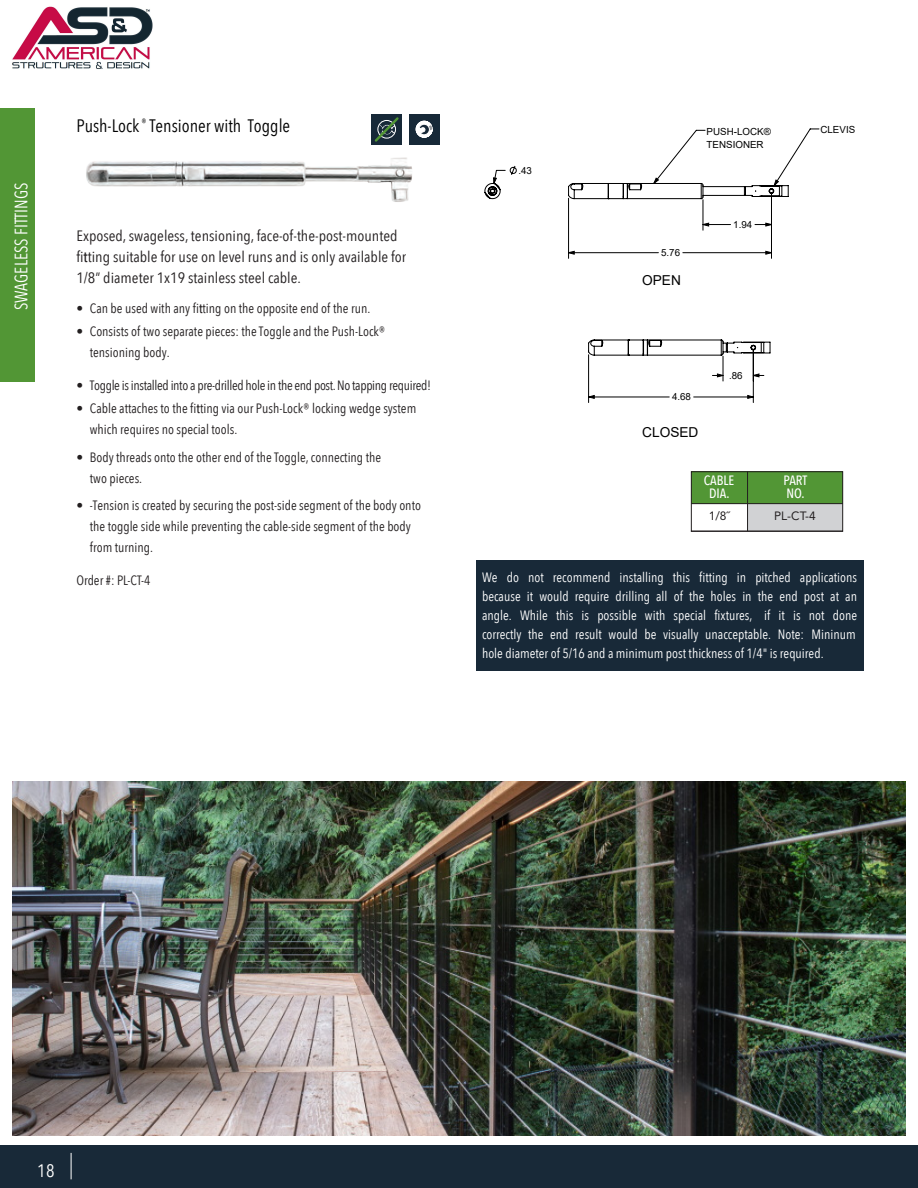
<style>
.page{position:relative;width:918px;height:1188px;background:#fff}
.page>*{position:absolute;margin:0;border:0;box-sizing:border-box;transform-origin:0 0}
.t1{font:18px "Avenir Next Condensed";color:#000}
.t2{font:18px "Avenir Next Condensed";color:#fff;scale:.95 1}
.t3{font:18px "Avenir Next Condensed";color:#fff}
.Body_Copy{font:15px/21px "Avenir Next Condensed";color:#231f20;scale:1.06 1}
.t4{font:13.65px "Arial";color:#000}
.Bulleted_List{font:13.5px/21px "Avenir Next Condensed";color:#231f20}
.t5{font:13.5px/18.9px "Avenir Next Condensed";color:#fff;text-align:justify}
.Bulleted_List-2{font:13.5px "Avenir Next Condensed";letter-spacing:-.025em;color:#231f20}
.t6{font:500 13.5px/13.5px "Avenir Next Condensed";color:#fff;text-align:center}
.t7{font:12px "Avenir";color:#231f20}
.t8{font:9.75px "Arial";color:#000}
.s1{font-weight:500}
</style>
<div class="page">
<div style="left:0;top:1146px;width:918px;height:42px;background:#182938"></div>
<svg style="left:71px;top:1153px;width:1px;height:26px"></svg>
<div style="left:0;top:108px;width:35px;height:274px;background:#529635"></div>
<div style="left:747px;top:504px;width:96px;height:27px;background:#d1d2d4"></div>
<div style="left:691px;top:472px;width:152px;height:32px;background:#529635"></div>
<hr style="left:691px;top:503px;width:152px;height:1px;background:#231f20">
<hr style="left:747px;top:472px;width:1px;height:59px;background:#231f20">
<div style="left:691px;top:471px;width:152px;height:61px;border:1px solid #231f20"></div>
<img style="left:86px;top:157px;width:326px;height:45px">
<svg style="left:484px;top:183px;width:9px;height:17px"></svg>
<svg style="left:510px;top:165px;width:7px;height:5px"></svg>
<svg style="left:655px;top:128px;width:165px;height:71px"></svg>
<svg style="left:494px;top:178px;width:277px;height:220px"></svg>
<div style="left:409px;top:114px;width:30px;height:30px;background:#172938"></div>
<svg style="left:416px;top:121px;width:16px;height:16px"></svg>
<div style="left:477px;top:561px;width:387px;height:110px;background:#182938"></div>
<div style="left:371px;top:114px;width:31px;height:31px;background:#172938"></div>
<svg style="left:374px;top:117px;width:25px;height:25px"></svg>
<img style="left:12px;top:781px;width:893px;height:355px">
<img style="left:12px;top:6px;width:141px;height:63px">
<p class="t2" style="left:6px;top:310px;width:136px;rotate:-90deg">SWAGELESS FITTINGS</p>
<p class="t1" style="left:76px;top:110px;width:215px">Push-Lock <sup>®</sup> Tensioner with Toggle</p>
<p class="Body_Copy" style="left:76px;top:224px;width:313px">Exposed, swageless, tensioning, face-of-the-post-mounted fi<span class="s1">t</span>ting suitable for use on level runs and is only available for<br>1/8” diameter 1x19 stainless steel cable.</p>
<p class="Bulleted_List" style="left:76px;top:298px;width:295px">• Can be used with any fi<span class="s1">t</span>ting on the opposite end of the run.</p>
<p class="Bulleted_List" style="left:90px;top:320px;width:297px;text-indent:-14px">• Consists of two separate pieces: the Toggle and the Push-Lock® tensioning body.</p>
<p class="Bulleted_List-2" style="left:76px;top:374px;width:356px">• Toggle is installed into a pre-drilled hole in the end post.No tapping required!</p>
<p class="Bulleted_List" style="left:90px;top:397px;width:328px;text-indent:-14px">• Cable attaches to the fi<span class="s1">t</span>ting via our Push-Lock® locking wedge system which requires no special tools.</p>
<p class="Bulleted_List" style="left:90px;top:446px;width:293px;text-indent:-13px">• Body threads onto the other end of the Toggle, connecting the two pieces.</p>
<p class="Bulleted_List" style="left:90px;top:494px;width:333px;text-indent:-14px">• -Tension is created by securing the post-side segment of the body onto the toggle side while preventing the cable-side segment of the body from turning.</p>
<p class="Bulleted_List" style="left:76px;top:569px;width:76px">Order #: PL-CT-4</p>
<p class="t8" style="left:518px;top:163px;width:15px">.43</p>
<p class="t8" style="left:707px;top:125px;width:66px">PUSH-LOCK®</p>
<p class="t8" style="left:820px;top:122px;width:36px">CLEVIS</p>
<p class="t8" style="left:707px;top:138px;width:59px">TENSIONER</p>
<p class="t8" style="left:661px;top:246px;width:21px">5.76</p>
<p class="t4" style="left:642px;top:271px;width:40px">OPEN</p>
<p class="t8" style="left:733px;top:218px;width:21px">1.94</p>
<p class="t8" style="left:672px;top:390px;width:21px">4.68</p>
<p class="t4" style="left:642px;top:423px;width:58px">CLOSED</p>
<p class="t8" style="left:729px;top:369px;width:15px">.86</p>
<p class="t6" style="left:704px;top:473px;width:32px">CABLE<br>DIA.</p>
<p class="t6" style="left:784px;top:473px;width:25px;text-align:left">PART<br>NO.</p>
<p class="t7" style="left:709px;top:506px;width:22px">1/8˝</p>
<p class="t7" style="left:774px;top:506px;width:43px">PL-CT-4</p>
<p class="t5" style="left:482px;top:567px;width:377px">We do not recommend installing this fitting in pitched applications because it would require drilling all of the holes in the end post at an angle. While this is possible with special fixtures, if it is not done correctly the end result would be visually unacceptable. Note: Mininum hole diameter of 5/16 and a minimum post thickness of 1/4" is required.</p>
<h1 class="t3" style="left:37px;top:1155px;width:19px">18</h1>
</div>
